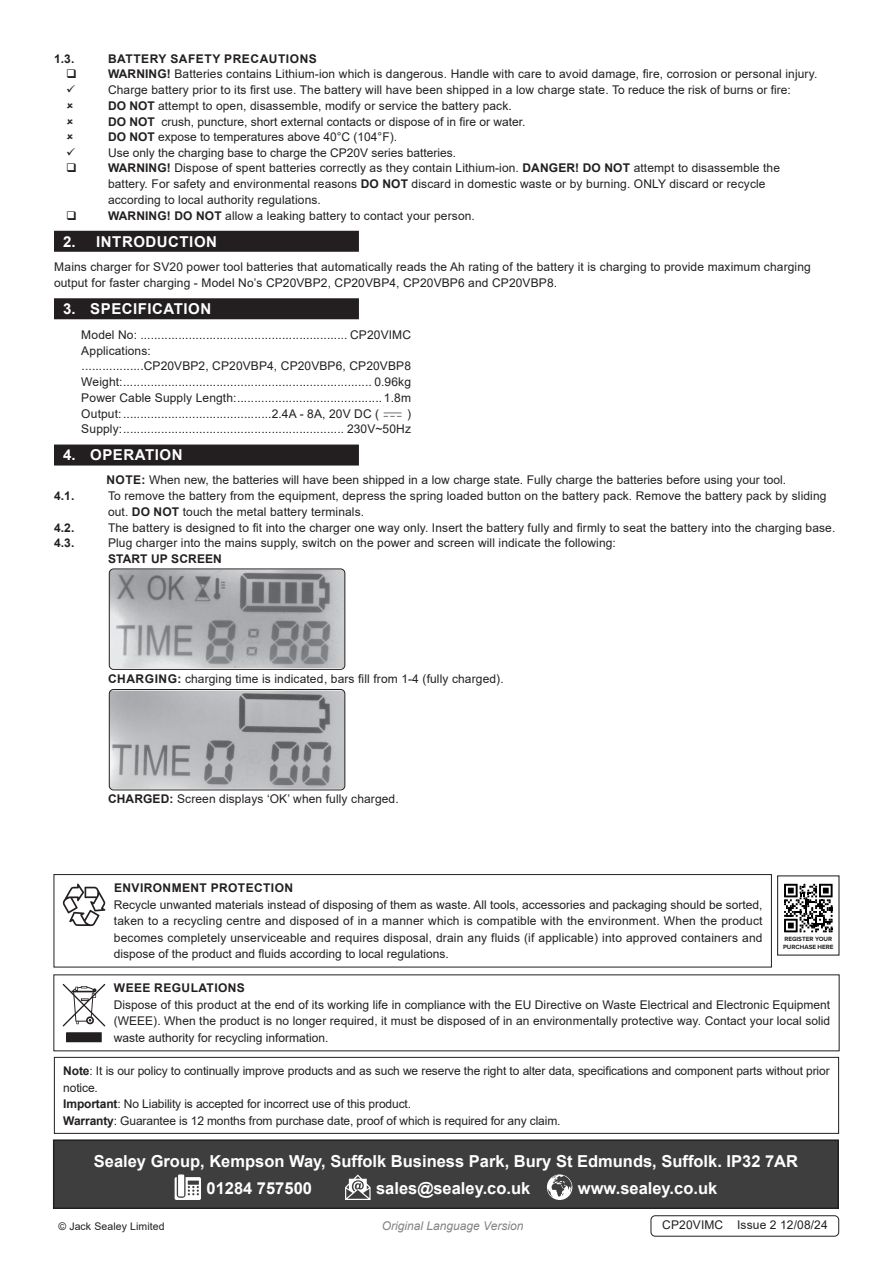
<style>
.page{position:relative;width:893px;height:1263px;background:#fff}
.page>*{position:absolute;margin:0;border:0;box-sizing:border-box;transform-origin:0 0}
.Footer_Contact_Information{font:700 16.5px "Arial";color:#fff}
.t1{font:700 15px "Arial";letter-spacing:.035em;color:#fff}
.Enviroment_Protection_Body{font:12px/15.8px "Arial";letter-spacing:.01em;color:#231f20}
.Specifications__Tabbed{font:12px "Arial";letter-spacing:.01em;color:#231f20}
.Body{font:12px/15.8px "Arial";letter-spacing:.01em;color:#231f20}
.Important_Notification_Body{font:12px/16.5px "Arial";letter-spacing:-.01em;color:#231f20}
.Weee_Regulation_Body{font:12px/16.5px "Arial";color:#231f20;text-align:justify}
.Enviroment_Protection_Header{font:700 12px "Arial";letter-spacing:.035em;color:#231f20}
.t2{font:italic 12px "Arial";color:#808285}
.Body__Footer{font:12px "Arial";letter-spacing:.01em;color:#231f20}
.Weee_Regulation_Header{font:700 12px "Arial";letter-spacing:.035em;color:#231f20}
.Body-2{font:700 12px "Arial";letter-spacing:.01em;color:#231f20}
.Body__Justified__7pt{font:10.5px "Arial";letter-spacing:.01em;color:#231f20}
.t3{font:700 6.3px/7.4px "Proxima Nova";color:#231f20}
.s1{font-weight:700}
.s2{font-weight:400;font-size:12px;color:#231f20}
</style>
<div class="page">
<div style="left:54px;top:231px;width:305px;height:21px;background:#231f20"></div>
<div style="left:54px;top:298px;width:305px;height:21px;background:#231f20"></div>
<div style="left:54px;top:444px;width:305px;height:21px;background:#231f20"></div>
<img style="left:384px;top:412px;width:17px;height:5px">
<div style="left:54px;top:1140px;width:784px;height:68px;background:#3e3e3f"></div>
<svg style="left:175px;top:1177px;width:26px;height:23px"></svg>
<div style="left:178px;top:1174px;width:6px;height:22px;background:#fff"></div>
<svg style="left:345px;top:1174px;width:26px;height:26px"></svg>
<svg style="left:547px;top:1174px;width:25px;height:26px"></svg>
<div style="left:53px;top:1139px;width:786px;height:70px;border:2px solid #231f20"></div>
<div style="left:67px;top:1033px;width:34px;height:8px;background:#231f20"></div>
<div style="left:66px;top:1032px;width:36px;height:10px;border:2px solid #231f20"></div>
<svg style="left:63px;top:984px;width:42px;height:42px"></svg>
<div style="left:54px;top:874px;width:718px;height:93px;border:1px solid #231f20"></div>
<svg style="left:63px;top:883px;width:42px;height:43px"></svg>
<div style="left:54px;top:1057px;width:785px;height:77px;border:1px solid #231f20"></div>
<svg style="left:784px;top:883px;width:49px;height:50px"></svg>
<svg style="left:784px;top:884px;width:49px;height:48px"></svg>
<img style="left:111px;top:570px;width:232px;height:98px">
<div style="left:109px;top:568px;width:236px;height:102px;border:1px solid #231f20;border-radius:4px"></div>
<img style="left:109px;top:691px;width:236px;height:98px">
<div style="left:109px;top:689px;width:236px;height:101px;border:1px solid #231f20;border-radius:4px"></div>
<div style="left:651px;top:1215px;width:188px;height:21px;border:1px solid #231f20;border-radius:4px"></div>
<p class="Enviroment_Protection_Header" style="left:54px;top:50px;width:22px">1.3.</p>
<p class="Enviroment_Protection_Header" style="left:108px;top:50px;width:210px">BATTERY SAFETY PRECAUTIONS</p>
<p class="Enviroment_Protection_Body" style="left:108px;top:66px;width:711px"><span class="s1">WARNING!</span> Batteries contains Lithium-ion which is dangerous. Handle with care to avoid damage, fire, corrosion or personal injury.</p>
<p class="Enviroment_Protection_Body" style="left:108px;top:82px;width:684px">Charge battery prior to its first use. The battery will have been shipped in a low charge state. To reduce the risk of burns or fire:</p>
<p class="Enviroment_Protection_Body" style="left:108px;top:98px;width:405px"><span class="s1">DO NOT</span> attempt to open, disassemble, modify or service the battery pack.</p>
<p class="Enviroment_Protection_Body" style="left:108px;top:114px;width:419px"><span class="s1">DO NOT</span> crush, puncture, short external contacts or dispose of in fire or water.</p>
<p class="Enviroment_Protection_Body" style="left:108px;top:129px;width:291px"><span class="s1">DO NOT</span> expose to temperatures above 40°C (104°F).</p>
<p class="Enviroment_Protection_Body" style="left:108px;top:144px;width:350px">Use only the charging base to charge the CP20V series batteries.</p>
<p class="Enviroment_Protection_Body" style="left:108px;top:160px;width:674px"><span class="s1">WARNING!</span> Dispose of spent batteries correctly as they contain Lithium-ion. <span class="s1">DANGER! DO NOT</span> attempt to disassemble the battery. For safety and environmental reasons <span class="s1">DO NOT</span> discard in domestic waste or by burning. ONLY discard or recycle according to local authority regulations.</p>
<p class="Enviroment_Protection_Body" style="left:108px;top:207px;width:368px"><span class="s1">WARNING! DO NOT</span> allow a leaking battery to contact your person.</p>
<p class="t1" style="left:63px;top:231px;width:156px">2. <span class="s2">i</span> INTRODUCTION</p>
<p class="Body" style="left:54px;top:259px;width:758px">Mains charger for SV20 power tool batteries that automatically reads the Ah rating of the battery it is charging to provide maximum charging output for faster charging - Model No’s CP20VBP2, CP20VBP4, CP20VBP6 and CP20VBP8.</p>
<p class="t1" style="left:63px;top:298px;width:150px">3. SPECIFICATION</p>
<p class="Specifications__Tabbed" style="left:81px;top:326px;width:331px">Model No: ............................................................ CP20VIMC</p>
<p class="Specifications__Tabbed" style="left:81px;top:342px;width:71px">Applications:</p>
<p class="Specifications__Tabbed" style="left:82px;top:358px;width:331px">..................CP20VBP2, CP20VBP4, CP20VBP6, CP20VBP8</p>
<p class="Specifications__Tabbed" style="left:81px;top:374px;width:331px">Weight:........................................................................ 0.96kg</p>
<p class="Specifications__Tabbed" style="left:81px;top:389px;width:331px">Power Cable Supply Length:.......................................... 1.8m</p>
<p class="Specifications__Tabbed" style="left:81px;top:405px;width:300px">Output:...........................................2.4A - 8A, 20V DC (</p>
<p class="Specifications__Tabbed" style="left:407px;top:405px;width:5px">)</p>
<p class="Specifications__Tabbed" style="left:81px;top:421px;width:331px">Supply:................................................................ 230V~50Hz</p>
<p class="t1" style="left:63px;top:444px;width:121px">4. OPERATION</p>
<p class="Enviroment_Protection_Body" style="left:107px;top:472px;width:681px"><span class="s1">NOTE:</span> When new, the batteries will have been shipped in a low charge state. Fully charge the batteries before using your tool.</p>
<p class="Enviroment_Protection_Header" style="left:54px;top:487px;width:22px">4.1.</p>
<p class="Enviroment_Protection_Body" style="left:108px;top:488px;width:720px">To remove the battery from the equipment, depress the spring loaded button on the battery pack. Remove the battery pack by sliding out. <span class="s1">DO NOT</span> touch the metal battery terminals.</p>
<p class="Enviroment_Protection_Header" style="left:54px;top:519px;width:22px">4.2.</p>
<p class="Enviroment_Protection_Body" style="left:108px;top:519px;width:729px">The battery is designed to fit into the charger one way only. Insert the battery fully and firmly to seat the battery into the charging base.</p>
<p class="Enviroment_Protection_Header" style="left:54px;top:535px;width:22px">4.3.</p>
<p class="Enviroment_Protection_Body" style="left:108px;top:535px;width:509px">Plug charger into the mains supply, switch on the power and screen will indicate the following:</p>
<p class="Body-2" style="left:108px;top:550px;width:115px">START UP SCREEN</p>
<p class="Body" style="left:108px;top:671px;width:397px"><span class="s1">CHARGING:</span> charging time is indicated , bars fill from 1-4 (fully charged).</p>
<p class="Body" style="left:108px;top:791px;width:292px"><span class="s1">CHARGED:</span> Screen displays ‘OK’ when fully charged.</p>
<p class="Enviroment_Protection_Header" style="left:114px;top:879px;width:181px">ENVIRONMENT PROTECTION</p>
<p class="Enviroment_Protection_Body" style="left:114px;top:896px;width:650px;line-height:16.5px;text-align:justify">Recycle unwanted materials instead of disposing of them as waste. All tools, accessories and packaging should be sorted, taken to a recycling centre and disposed of in a manner which is compatible with the environment. When the product becomes completely unserviceable and requires disposal, drain any fluids (if applicable) into approved containers and dispose of the product and fluids according to local regulations.</p>
<p class="t3" style="left:783px;top:935px;width:52px">REGISTER YOUR<br>PURCHASE HERE</p>
<p class="Weee_Regulation_Header" style="left:114px;top:980px;width:133px">WEEE REGULATIONS</p>
<p class="Weee_Regulation_Body" style="left:114px;top:996px;width:718px">Dispose of this product at the end of its working life in compliance with the EU Directive on Waste Electrical and Electronic Equipment (WEEE). When the product is no longer required, it must be disposed of in an environmentally protective way. Contact your local solid waste authority for recycling information.</p>
<p class="Important_Notification_Body" style="left:63px;top:1062px;width:768px"><span class="s1">Note</span>: It is our policy to continually improve products and as such we reserve the right to alter data, specifications and component parts without prior notice.</p>
<p class="Important_Notification_Body" style="left:63px;top:1095px;width:349px"><span class="s1">Important</span>: No Liability is accepted for incorrect use of this product.</p>
<p class="Important_Notification_Body" style="left:63px;top:1112px;width:499px"><span class="s1">Warranty</span>: Guarantee is 12 months from purchase date, proof of which is required for any claim.</p>
<p class="Footer_Contact_Information" style="left:94px;top:1149px;width:706px">Sealey Group, Kempson Way, Suffolk Business Park, Bury St Edmunds, Suffolk. IP32 7AR</p>
<p class="Footer_Contact_Information" style="left:206px;top:1176px;width:107px">01284 757500</p>
<p class="Footer_Contact_Information" style="left:376px;top:1176px;width:156px">sales@sealey.co.uk</p>
<p class="Footer_Contact_Information" style="left:578px;top:1176px;width:141px">www.sealey.co.uk</p>
<p class="Body__Justified__7pt" style="left:58px;top:1219px;width:108px">© Jack Sealey Limited</p>
<p class="t2" style="left:382px;top:1218px;width:143px">Original Language Version</p>
<p class="Body__Footer" style="left:662px;top:1216px;width:167px">CP20VIMC Issue 2 12/08/24</p>
</div>
